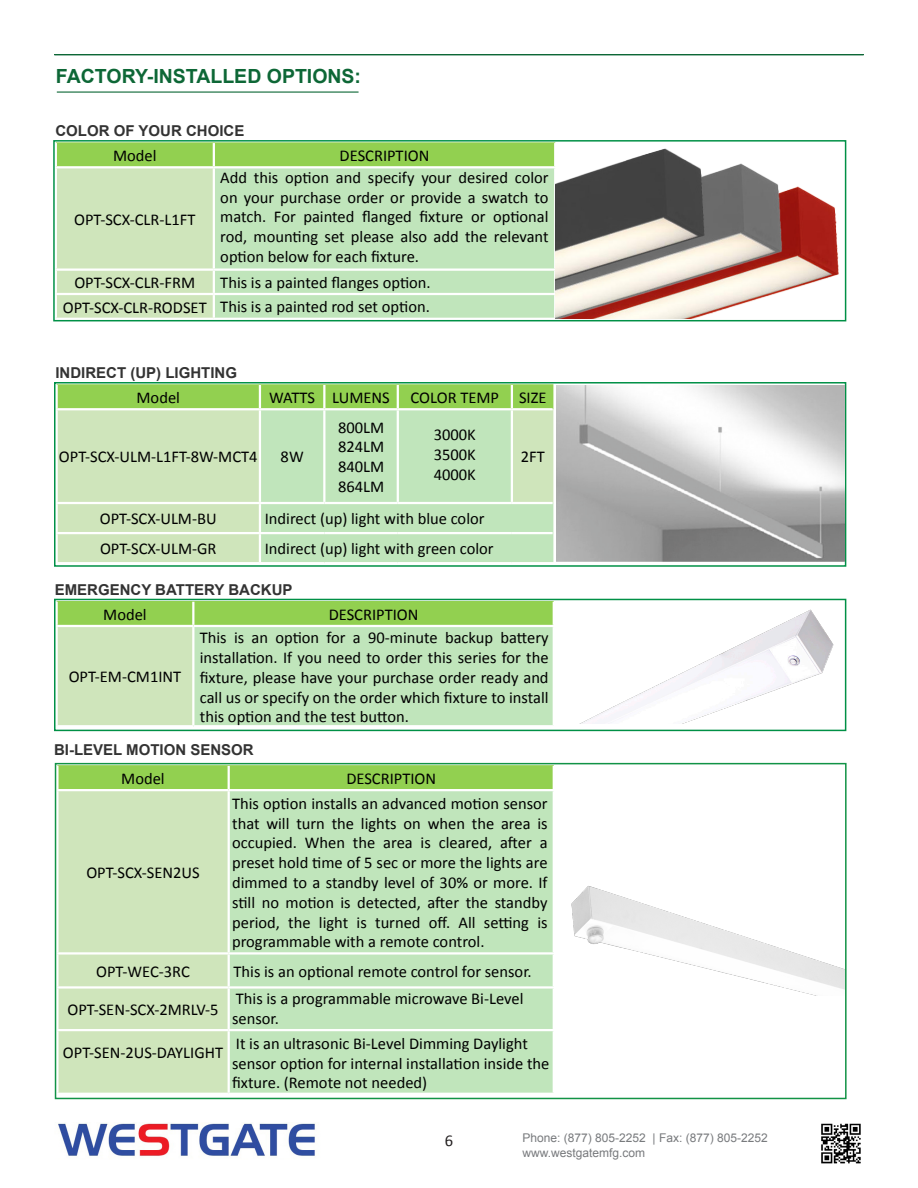
<style>
.page{position:relative;width:918px;height:1188px;background:#fff}
.page>*{position:absolute;margin:0;border:0;box-sizing:border-box;transform-origin:0 0}
.t1{font:700 19.5px "Arial";color:#0d6736}
.t2{font:16.5px/19.8px "Calibri";color:#000;text-align:justify}
.t3{font:16.5px "Calibri";color:#231f20}
.t4{font:700 15px "Arial";color:#333}
.t5{font:12px "Arial";color:#787a7d}
</style>
<div class="page">
<img style="left:58px;top:1123px;width:257px;height:34px">
<img style="left:821px;top:1123px;width:40px;height:41px">
<hr style="left:54px;top:54px;width:810px;height:1px;background:#0d6736">
<svg style="left:57px;top:143px;width:497px;height:175px;background:#bbde97"></svg>
<div style="left:215px;top:168px;width:339px;height:150px;background:#c0e5bb"></div>
<hr style="left:213px;top:143px;width:2px;height:23px;background:#fff">
<hr style="left:213px;top:168px;width:2px;height:100px;background:#fff">
<hr style="left:213px;top:271px;width:2px;height:22px;background:#fff">
<hr style="left:213px;top:295px;width:2px;height:23px;background:#fff">
<hr style="left:55px;top:166px;width:159px;height:2px;background:#fff">
<hr style="left:214px;top:166px;width:342px;height:2px;background:#fff">
<hr style="left:55px;top:268px;width:159px;height:3px;background:#fff">
<hr style="left:214px;top:268px;width:342px;height:3px;background:#fff">
<hr style="left:55px;top:293px;width:159px;height:2px;background:#fff">
<hr style="left:214px;top:293px;width:342px;height:2px;background:#fff">
<div style="left:53px;top:140px;width:793px;height:181px;border:2px solid #009046"></div>
<hr style="left:57px;top:92px;width:302px;height:1px;background:#0d6736">
<div style="left:58px;top:385px;width:495px;height:23px;background:#92d050"></div>
<div style="left:58px;top:410px;width:201px;height:152px;background:#cfe5bb"></div>
<svg style="left:261px;top:410px;width:292px;height:152px;background:#c1e5bb"></svg>
<hr style="left:259px;top:385px;width:2px;height:23px;background:#fff">
<hr style="left:323px;top:385px;width:2px;height:23px;background:#fff">
<hr style="left:397px;top:385px;width:2px;height:23px;background:#fff">
<hr style="left:511px;top:385px;width:2px;height:23px;background:#fff">
<hr style="left:323px;top:410px;width:2px;height:92px;background:#fff">
<hr style="left:397px;top:410px;width:2px;height:92px;background:#fff">
<hr style="left:511px;top:410px;width:2px;height:92px;background:#fff">
<hr style="left:56px;top:502px;width:204px;height:2px;background:#fff">
<hr style="left:260px;top:502px;width:64px;height:2px;background:#fff">
<hr style="left:324px;top:502px;width:74px;height:2px;background:#fff">
<hr style="left:398px;top:502px;width:114px;height:2px;background:#fff">
<hr style="left:512px;top:502px;width:41px;height:2px;background:#fff">
<hr style="left:56px;top:532px;width:204px;height:2px;background:#fff">
<hr style="left:260px;top:532px;width:64px;height:2px;background:#fff">
<hr style="left:324px;top:532px;width:74px;height:2px;background:#fff">
<hr style="left:398px;top:532px;width:114px;height:2px;background:#fff">
<hr style="left:512px;top:532px;width:41px;height:2px;background:#fff">
<div style="left:54px;top:382px;width:792px;height:185px;border:2px solid #009046"></div>
<img style="left:556px;top:386px;width:289px;height:175px">
<img style="left:555px;top:143px;width:291px;height:176px">
<div style="left:58px;top:602px;width:495px;height:23px;background:#92d050"></div>
<div style="left:57px;top:626px;width:136px;height:100px;background:#cfe5bb"></div>
<div style="left:193px;top:626px;width:361px;height:100px;background:#c0e5bb"></div>
<hr style="left:56px;top:627px;width:2px;height:98px;background:#fff">
<hr style="left:192px;top:602px;width:2px;height:23px;background:#fff">
<hr style="left:192px;top:627px;width:2px;height:98px;background:#fff">
<hr style="left:553px;top:627px;width:2px;height:98px;background:#fff">
<hr style="left:56px;top:625px;width:137px;height:2px;background:#fff">
<hr style="left:193px;top:625px;width:362px;height:2px;background:#fff">
<hr style="left:56px;top:725px;width:137px;height:2px;background:#fff">
<hr style="left:193px;top:725px;width:362px;height:2px;background:#fff">
<div style="left:54px;top:599px;width:792px;height:132px;border:2px solid #009046"></div>
<img style="left:555px;top:601px;width:290px;height:123px">
<div style="left:59px;top:766px;width:494px;height:23px;background:#92d050"></div>
<div style="left:59px;top:791px;width:169px;height:302px;background:#cfe5bb"></div>
<div style="left:230px;top:791px;width:323px;height:302px;background:#c0e5bb"></div>
<hr style="left:228px;top:766px;width:2px;height:23px;background:#fff">
<hr style="left:56px;top:952px;width:173px;height:3px;background:#fff">
<hr style="left:229px;top:952px;width:326px;height:3px;background:#fff">
<hr style="left:56px;top:986px;width:173px;height:3px;background:#fff">
<hr style="left:229px;top:986px;width:326px;height:3px;background:#fff">
<hr style="left:56px;top:1029px;width:173px;height:2px;background:#fff">
<hr style="left:229px;top:1029px;width:326px;height:2px;background:#fff">
<div style="left:55px;top:763px;width:792px;height:336px;border:2px solid #129346"></div>
<img style="left:571px;top:886px;width:273px;height:109px">
<p class="t1" style="left:56px;top:64px;width:307px">FACTORY-INSTALLED OPTIONS:</p>
<p class="t4" style="left:55px;top:121px;width:190px">COLOR OF YOUR CHOICE</p>
<p class="t2" style="left:220px;top:167px;width:330px">Add this option and specify your desired color on your purchase order or provide a swatch to match. For painted flanged fixture or optional rod, mounting set please also add the relevant option below for each fixture.</p>
<p class="t2" style="left:220px;top:271px;width:212px">This is a painted flanges option.</p>
<p class="t2" style="left:220px;top:296px;width:211px">This is a painted rod set option.</p>
<p class="t2" style="left:113px;top:145px;width:45px">Model</p>
<p class="t2" style="left:340px;top:145px;width:91px">DESCRIPTION</p>
<p class="t2" style="left:74px;top:208px;width:123px">OPT-SCX-CLR-L1FT</p>
<p class="t2" style="left:74px;top:272px;width:122px">OPT-SCX-CLR-FRM</p>
<p class="t2" style="left:63px;top:296px;width:145px">OPT-SCX-CLR-RODSET</p>
<p class="t4" style="left:55px;top:363px;width:183px">INDIRECT (UP) LIGHTING</p>
<p class="t2" style="left:137px;top:387px;width:45px">Model</p>
<p class="t2" style="left:269px;top:387px;width:47px">WATTS</p>
<p class="t2" style="left:332px;top:387px;width:59px">LUMENS</p>
<p class="t2" style="left:411px;top:387px;width:90px">COLOR TEMP</p>
<p class="t2" style="left:519px;top:387px;width:29px">SIZE</p>
<p class="t2" style="left:59px;top:446px;width:200px">OPT-SCX-ULM-L1FT-8W-MCT4</p>
<p class="t2" style="left:281px;top:446px;width:25px">8W</p>
<p class="t2" style="left:338px;top:416px;width:48px">800LM</p>
<p class="t2" style="left:338px;top:436px;width:48px">824LM</p>
<p class="t2" style="left:338px;top:456px;width:48px">840LM</p>
<p class="t2" style="left:338px;top:476px;width:48px">864LM</p>
<p class="t2" style="left:434px;top:424px;width:44px">3000K</p>
<p class="t2" style="left:434px;top:444px;width:44px">3500K</p>
<p class="t2" style="left:434px;top:464px;width:44px">4000K</p>
<p class="t2" style="left:100px;top:508px;width:118px">OPT-SCX-ULM-BU</p>
<p class="t2" style="left:265px;top:508px;width:221px">Indirect (up) light with blue color</p>
<p class="t2" style="left:100px;top:538px;width:118px">OPT-SCX-ULM-GR</p>
<p class="t2" style="left:265px;top:538px;width:230px">Indirect (up) light with green color</p>
<p class="t2" style="left:521px;top:446px;width:25px">2FT</p>
<p class="t4" style="left:55px;top:580px;width:239px">EMERGENCY BATTERY BACKUP</p>
<p class="t2" style="left:200px;top:627px;width:350px">This is an option for a 90-minute backup battery installation. If you need to order this series for the fixture, please have your purchase order ready and call us or specify on the order which fixture to install this option and the test button.</p>
<p class="t4" style="left:54px;top:740px;width:201px">BI-LEVEL MOTION SENSOR</p>
<p class="t2" style="left:121px;top:768px;width:45px">Model</p>
<p class="t2" style="left:346px;top:768px;width:91px">DESCRIPTION</p>
<p class="t2" style="left:103px;top:604px;width:45px">Model</p>
<p class="t2" style="left:329px;top:604px;width:91px">DESCRIPTION</p>
<p class="t2" style="left:69px;top:666px;width:114px">OPT-EM-CM1INT</p>
<p class="t2" style="left:86px;top:862px;width:115px">OPT-SCX-SEN2US</p>
<p class="t2" style="left:232px;top:793px;width:317px">This option installs an advanced motion sensor that will turn the lights on when the area is occupied. When the area is cleared, after a preset hold time of 5 sec or more the lights are dimmed to a standby level of 30% or more. If still no motion is detected, after the standby period, the light is turned off. All setting is programmable with a remote control.</p>
<p class="t2" style="left:96px;top:960px;width:95px">OPT-WEC-3RC</p>
<p class="t2" style="left:234px;top:960px;width:300px">This is an optional remote control for sensor.</p>
<p class="t2" style="left:68px;top:999px;width:153px">OPT-SEN-SCX-2MRLV-5</p>
<p class="t2" style="left:63px;top:1042px;width:162px">OPT-SEN-2US-DAYLIGHT</p>
<p class="t2" style="left:232px;top:988px;width:293px">This is a programmable microwave Bi-Level sensor.</p>
<p class="t2" style="left:232px;top:1033px;width:319px;text-align:left">It is an ultrasonic Bi-Level Dimming Daylight sensor option for internal installation inside the fixture. (Remote not needed)</p>
<p class="t3" style="left:445px;top:1131px;width:10px">6</p>
<p class="t5" style="left:522px;top:1130px;width:247px">Phone: (877) 805-2252 | Fax: (877) 805-2252</p>
<p class="t5" style="left:522px;top:1145px;width:124px">www.westgatemfg.com</p>
</div>
